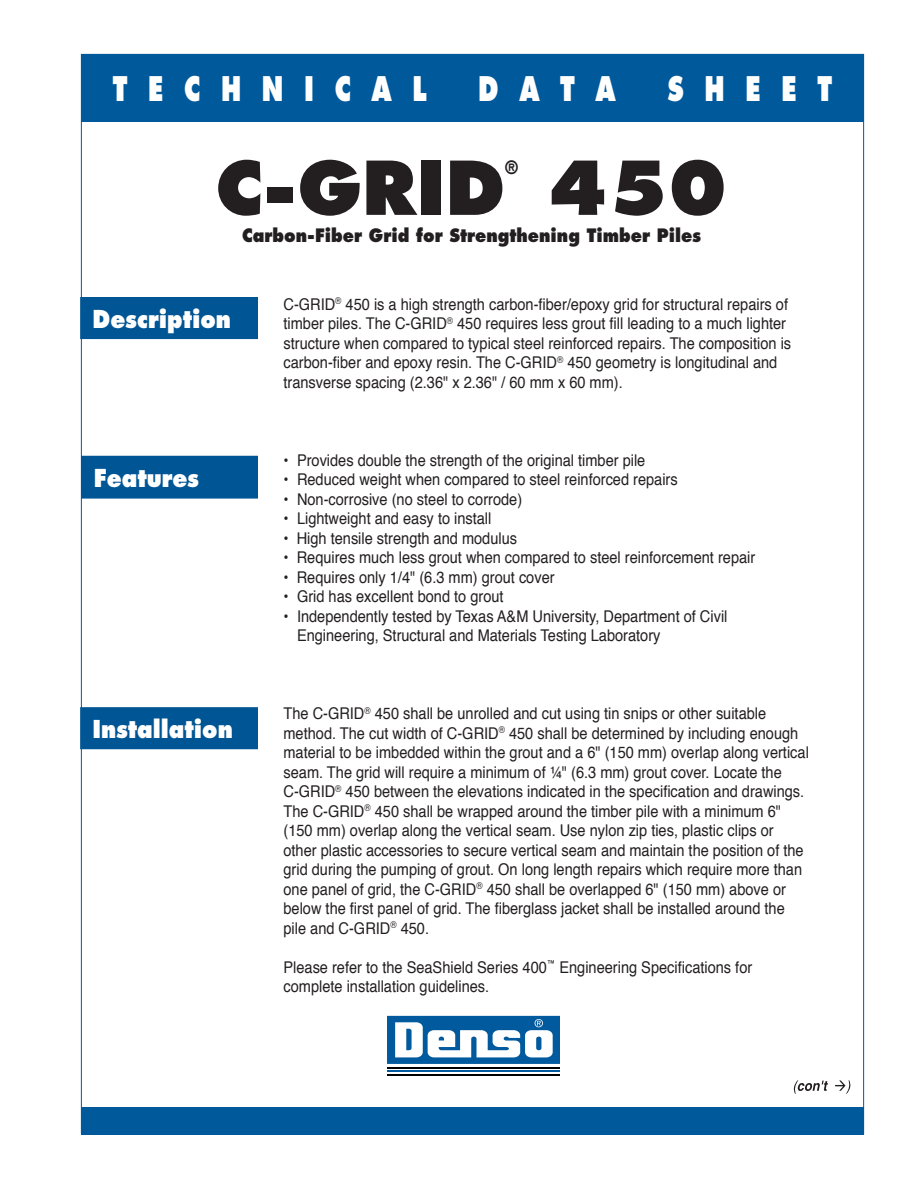
<style>
.page{position:relative;width:918px;height:1188px;background:#fff}
.page>*{position:absolute;margin:0;border:0;box-sizing:border-box;transform-origin:0 0}
.t1{font:800 72px "Futura";color:#231f20}
.t2{font:800 33px "Futura";color:#fff;scale:.75 1}
.t3{font:800 24px "Futura";color:#fff;scale:.9 1}
.t4{font:800 18px "Futura";color:#231f20;scale:.9 1}
.t5{font:16.2px/19.5px "Helvetica";color:#231f20;scale:.9 1}
</style>
<div class="page">
<div style="left:81px;top:54px;width:783px;height:68px;background:#00599b"></div>
<div style="left:81px;top:1107px;width:783px;height:27px;background:#00599b"></div>
<svg style="left:387px;top:1015px;width:173px;height:61px"></svg>
<hr style="left:387px;top:1067px;width:173px;height:2px;background:#000001">
<hr style="left:387px;top:1071px;width:173px;height:1px;background:#015a9d">
<hr style="left:387px;top:1074px;width:173px;height:1px;background:#000001">
<svg style="left:387px;top:1016px;width:173px;height:48px"></svg>
<svg style="left:794px;top:1080px;width:57px;height:14px"></svg>
<div style="left:81px;top:298px;width:176px;height:40px;background:#005595"></div>
<div style="left:80px;top:297px;width:178px;height:42px;border:2px solid #005595"></div>
<div style="left:82px;top:457px;width:175px;height:41px;background:#005595"></div>
<div style="left:81px;top:456px;width:177px;height:43px;border:2px solid #005595"></div>
<div style="left:81px;top:708px;width:176px;height:40px;background:#005595"></div>
<div style="left:80px;top:707px;width:178px;height:42px;border:2px solid #005595"></div>
<h2 class="t2" style="left:113px;top:73px;width:420px">T E C H N I C A L</h2>
<h2 class="t2" style="left:478px;top:73px;width:185px">D A T A</h2>
<h2 class="t2" style="left:668px;top:73px;width:221px">S H E E T</h2>
<h1 class="t1" style="left:216px;top:155px;width:291px">C-GRID</h1>
<p class="t4" style="left:505px;top:159px;width:16px">®</p>
<p class="t4" style="left:242px;top:227px;width:511px">Carbon-Fiber Grid for Strengthening Timber Piles</p>
<h1 class="t1" style="left:548px;top:155px;width:181px">450</h1>
<h3 class="t3" style="left:93px;top:308px;width:156px">Description</h3>
<h3 class="t3" style="left:94px;top:467px;width:119px">Features</h3>
<h3 class="t3" style="left:93px;top:718px;width:157px">Installation</h3>
<p class="t5" style="left:283px;top:295px;width:566px">C-GRID<sup>®</sup> 450 is a high strength carbon-fiber/epoxy grid for structural repairs of timber piles. The C-GRID<sup>®</sup> 450 requires less grout fill leading to a much lighter structure when compared to typical steel reinforced repairs. The composition is carbon-fiber and epoxy resin. The C-GRID<sup>®</sup> 450 geometry is longitudinal and transverse spacing (2.36" x 2.36" / 60 mm x 60 mm).</p>
<p class="t5" style="left:283px;top:451px;width:404px">• Provides double the strength of the original timber pile</p>
<p class="t5" style="left:283px;top:471px;width:440px">• Reduced weight when compared to steel reinforced repairs</p>
<p class="t5" style="left:283px;top:490px;width:267px">• Non-corrosive (no steel to corrode)</p>
<p class="t5" style="left:283px;top:510px;width:233px">• Lightweight and easy to install</p>
<p class="t5" style="left:283px;top:529px;width:261px">• High tensile strength and modulus</p>
<p class="t5" style="left:283px;top:549px;width:526px">• Requires much less grout when compared to steel reinforcement repair</p>
<p class="t5" style="left:283px;top:568px;width:303px">• Requires only 1/4" (6.3 mm) grout cover</p>
<p class="t5" style="left:283px;top:588px;width:246px">• Grid has excellent bond to grout</p>
<p class="t5" style="left:297px;top:607px;width:480px;text-indent:-14px">• Independently tested by Texas A&amp;M University, Department of Civil<br>Engineering, Structural and Materials Testing Laboratory</p>
<p class="t5" style="left:283px;top:705px;width:585px">The C-GRID<sup>®</sup> 450 shall be unrolled and cut using tin snips or other suitable method. The cut width of C-GRID<sup>®</sup> 450 shall be determined by including enough material to be imbedded within the grout and a 6" (150 mm) overlap along vertical seam. The grid will require a minimum of ¼" (6.3 mm) grout cover. Locate the C-GRID<sup>®</sup> 450 between the elevations indicated in the specification and drawings.<br>The C-GRID<sup>®</sup> 450 shall be wrapped around the timber pile with a minimum 6" (150 mm) overlap along the vertical seam. Use nylon zip ties, plastic clips or other plastic accessories to secure vertical seam and maintain the position of the grid during the pumping of grout. On long length repairs which require more than one panel of grid, the C-GRID<sup>®</sup> 450 shall be overlapped 6" (150 mm) above or below the first panel of grid. The fiberglass jacket shall be installed around the pile and C-GRID<sup>®</sup> 450.</p>
<p class="t5" style="left:284px;top:958px;width:522px">Please refer to the SeaShield Series 400<sup>™</sup> Engineering Specifications for complete installation guidelines.</p>
</div>
